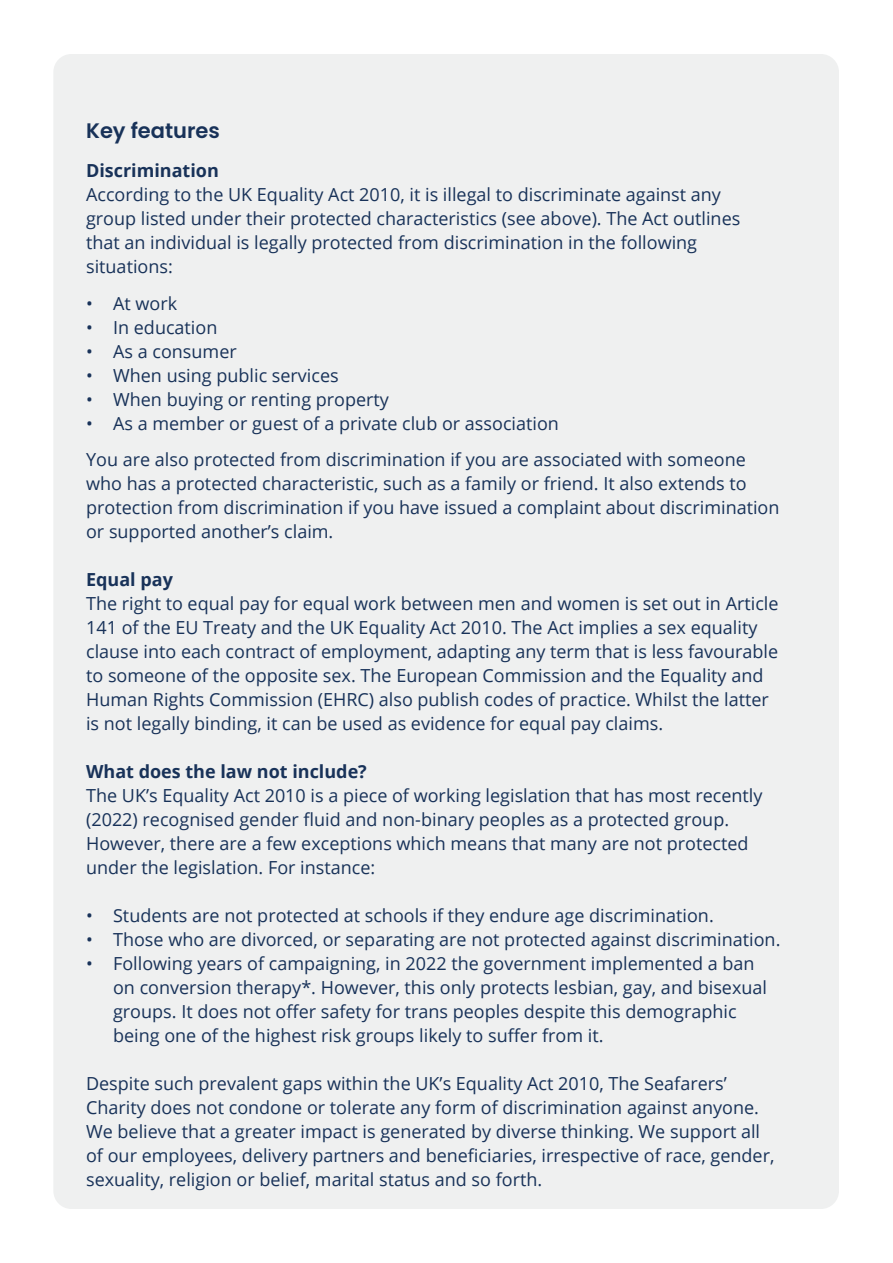
<style>
.page{position:relative;width:893px;height:1263px;background:#fff}
.page>*{position:absolute;margin:0;border:0;box-sizing:border-box;transform-origin:0 0}
.t1{font:600 21px "Poppins";color:#183259}
.t2{font:18px/24px "Open Sans";color:#183259}
.t3{font:700 18px "Open Sans";color:#183259}
.s1{font-weight:700}
</style>
<div class="page">
<div style="left:53px;top:54px;width:786px;height:1155px;background:#eff0f0;border-radius:18px"></div>
<p class="t1" style="left:86px;top:118px;width:135px">Key features</p>
<p class="t2" style="left:86px;top:158px;width:656px"><span class="s1">Discrimination<br></span>According to the UK Equality Act 2010, it is illegal to discriminate against any group listed under their protected characteristics (see above). The Act outlines that an individual is legally protected from discrimination in the following situations:</p>
<p class="t2" style="left:86px;top:290px;width:93px">• At work</p>
<p class="t2" style="left:86px;top:314px;width:133px">• In education</p>
<p class="t2" style="left:86px;top:338px;width:152px">• As a consumer</p>
<p class="t2" style="left:86px;top:362px;width:254px">• When using public services</p>
<p class="t2" style="left:86px;top:386px;width:304px">• When buying or renting property</p>
<p class="t2" style="left:86px;top:410px;width:474px">• As a member or guest of a private club or association</p>
<p class="t2" style="left:86px;top:446px;width:695px">You are also protected from discrimination if you are associated with someone who has a protected characteristic, such as a family or friend. It also extends to protection from discrimination if you have issued a complaint about discrimination or supported another’s claim.</p>
<p class="t3" style="left:86px;top:566px;width:88px">Equal pay</p>
<p class="t2" style="left:86px;top:590px;width:694px">The right to equal pay for equal work between men and women is set out in Article 141 of the EU Treaty and the UK Equality Act 2010. The Act implies a sex equality clause into each contract of employment, adapting any term that is less favourable to someone of the opposite sex. The European Commission and the Equality and Human Rights Commission (EHRC) also publish codes of practice. Whilst the latter is not legally binding, it can be used as evidence for equal pay claims.</p>
<p class="t3" style="left:86px;top:758px;width:282px">What does the law not include?</p>
<p class="t2" style="left:86px;top:782px;width:678px">The UK’s Equality Act 2010 is a piece of working legislation that has most recently (2022) recognised gender fluid and non-binary peoples as a protected group.<br>However, there are a few exceptions which means that many are not protected under the legislation. For instance:</p>
<p class="t2" style="left:86px;top:902px;width:629px">• Students are not protected at schools if they endure age discrimination.</p>
<p class="t2" style="left:86px;top:926px;width:696px">• Those who are divorced, or separating are not protected against discrimination.</p>
<p class="t2" style="left:113px;top:950px;width:655px;text-indent:-27px">• Following years of campaigning, in 2022 the government implemented a ban on conversion therapy*. However, this only protects lesbian, gay, and bisexual groups. It does not offer safety for trans peoples despite this demographic being one of the highest risk groups likely to suffer from it.</p>
<p class="t2" style="left:86px;top:1070px;width:690px">Despite such prevalent gaps within the UK’s Equality Act 2010, The Seafarers’ Charity does not condone or tolerate any form of discrimination against anyone.<br>We believe that a greater impact is generated by diverse thinking. We support all of our employees, delivery partners and beneficiaries, irrespective of race, gender, sexuality, religion or belief, marital status and so forth.</p>
</div>
